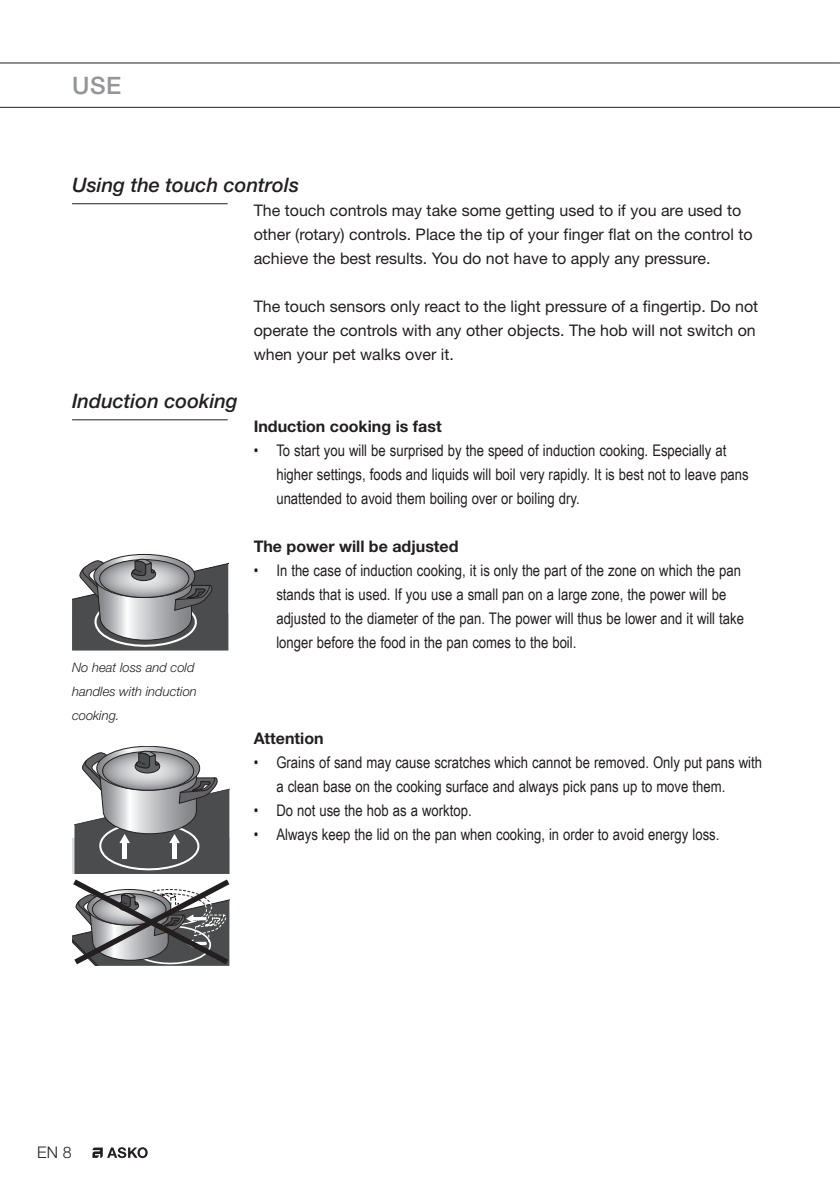
<style>
.page{position:relative;width:840px;height:1191px;background:#fff}
.page>*{position:absolute;margin:0;border:0;box-sizing:border-box;transform-origin:0 0}
.t1{font:500 24px "Helvetica Neue";color:#939598}
.t2{font:italic 500 20px "Helvetica Neue";color:#231f20}
.t3{font:16px/24px "Arial Narrow";color:#231f20}
.t4{font:16px/24px "Helvetica Neue";color:#231f20}
.t5{font:700 16px "Helvetica Neue";color:#231f20}
.t6{font:300 16px "Helvetica Neue";color:#231f20}
.t7{font:italic 300 13px/24px "Helvetica Neue";color:#231f20}
</style>
<div class="page">
<hr style="left:0;top:62px;width:839px;height:1px;background:#231f20">
<hr style="left:0;top:107px;width:839px;height:1px;background:#231f20">
<svg style="left:92px;top:1147px;width:55px;height:11px"></svg>
<hr style="left:72px;top:203px;width:155px;height:1px;background:#231f20">
<hr style="left:72px;top:419px;width:155px;height:1px;background:#231f20">
<svg style="left:72px;top:553px;width:156px;height:97px;background:#8d8d8f"></svg>
<svg style="left:72px;top:746px;width:158px;height:220px"></svg>
<h1 class="t1" style="left:72px;top:77px;width:51px">USE</h1>
<p class="t2" style="left:72px;top:178px;width:228px">Using the touch controls</p>
<p class="t4" style="left:253px;top:200px;width:500px">The touch controls may take some getting used to if you are used to other (rotary) controls. Place the tip of your finger flat on the control to achieve the best results. You do not have to apply any pressure.</p>
<p class="t4" style="left:253px;top:296px;width:506px">The touch sensors only react to the light pressure of a fingertip. Do not operate the controls with any other objects. The hob will not switch on when your pet walks over it.</p>
<p class="t2" style="left:72px;top:394px;width:167px">Induction cooking</p>
<p class="t5" style="left:253px;top:421px;width:189px">Induction cooking is fast</p>
<p class="t3" style="left:276px;top:438px;width:473px;text-indent:-23px">• To start you will be surprised by the speed of induction cooking. Especially at higher settings, foods and liquids will boil very rapidly. It is best not to leave pans unattended to avoid them boiling over or boiling dry.</p>
<p class="t5" style="left:253px;top:541px;width:206px">The power will be adjusted</p>
<p class="t3" style="left:276px;top:558px;width:469px;text-indent:-23px">• In the case of induction cooking, it is only the part of the zone on which the pan stands that is used. If you use a small pan on a large zone, the power will be adjusted to the diameter of the pan. The power will thus be lower and it will take longer before the food in the pan comes to the boil.</p>
<p class="t7" style="left:72px;top:657px;width:126px">No heat loss and cold handles with induction cooking.</p>
<p class="t5" style="left:253px;top:733px;width:71px">Attention</p>
<p class="t3" style="left:276px;top:750px;width:487px;text-indent:-23px">• Grains of sand may cause scratches which cannot be removed. Only put pans with a clean base on the cooking surface and always pick pans up to move them.</p>
<p class="t3" style="left:253px;top:798px;width:219px">• Do not use the hob as a worktop.</p>
<p class="t3" style="left:253px;top:822px;width:467px">• Always keep the lid on the pan when cooking, in order to avoid energy loss.</p>
<p class="t6" style="left:37px;top:1146px;width:36px">EN 8</p>
</div>
